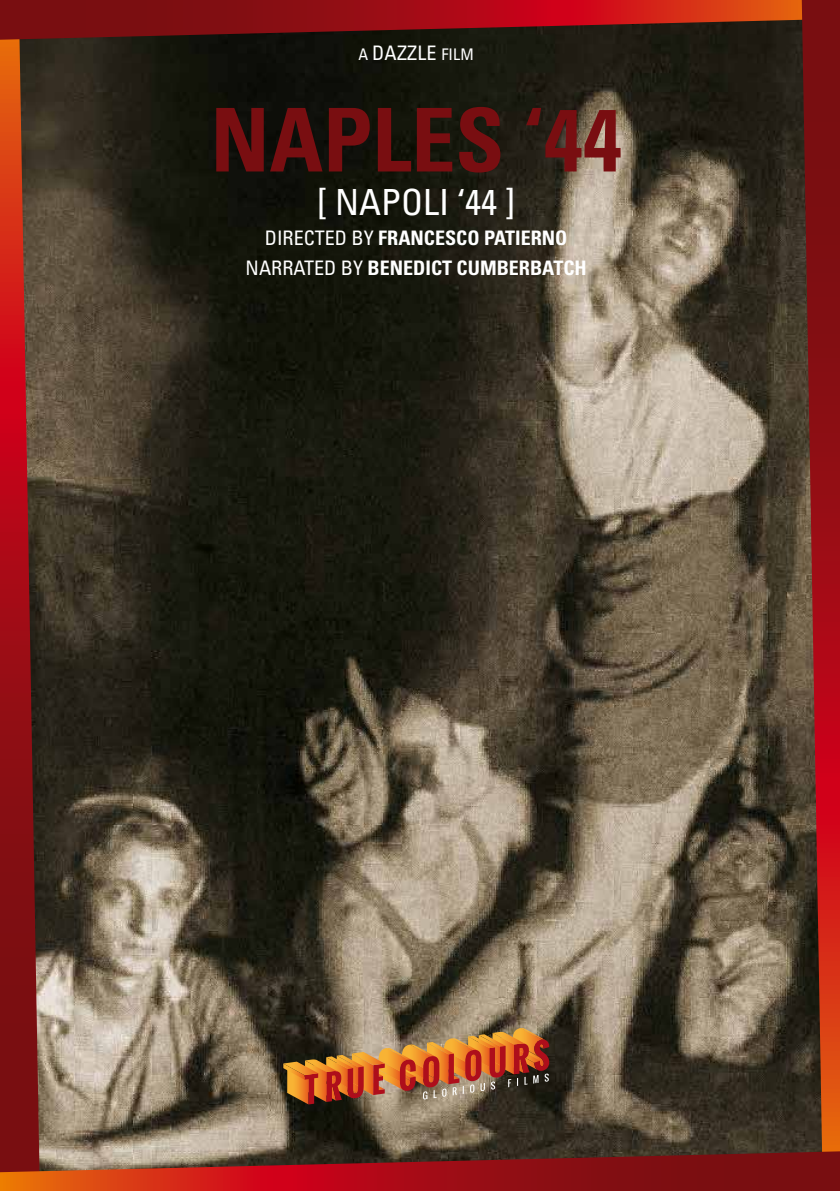
<style>
.page{position:relative;width:840px;height:1191px;background:#fff}
.page>*{position:absolute;margin:0;border:0;box-sizing:border-box;transform-origin:0 0}
.t1{font:700 condensed 88px "Univers LT Std";color:#790e11}
.t2{font:condensed 36px "Univers LT Std";color:#fff}
.t3{font:700 condensed 20px/30px "Univers LT Std";color:#fff;text-align:center}
.t4{font:condensed 20px "Univers LT Std";letter-spacing:.01em;color:#fff}
.s1{font-size:16px}
.s2{font-weight:400}
</style>
<div class="page">
<img style="left:40px;top:40px;width:761px;height:1111px">
<svg style="left:0;top:40px;width:40px;height:1111px;background:#8a201b"></svg>
<svg style="left:0;top:0;width:801px;height:40px;background:#7e1412"></svg>
<svg style="left:801px;top:0;width:38px;height:1151px;background:#84201b"></svg>
<svg style="left:0;top:1151px;width:839px;height:40px;background:#922721"></svg>
<svg style="left:283px;top:1028px;width:266px;height:76px;background:#a06038"></svg>
<p class="t4" style="left:358px;top:40px;width:117px"><span class="s1">A</span> DAZZLE <span class="s1">FILM</span></p>
<h1 class="t1" style="left:210px;top:86px;width:412px">NAPLES ‘44</h1>
<h2 class="t2" style="left:317px;top:179px;width:199px">[ NAPOLI ‘44 ]</h2>
<p class="t3" style="left:245px;top:222px;width:342px"><span class="s2">DIRECTED BY</span> FRANCESCO PATIERNO<br><span class="s2">NARRATED BY</span> BENEDICT CUMBERBATCH</p>
</div>
